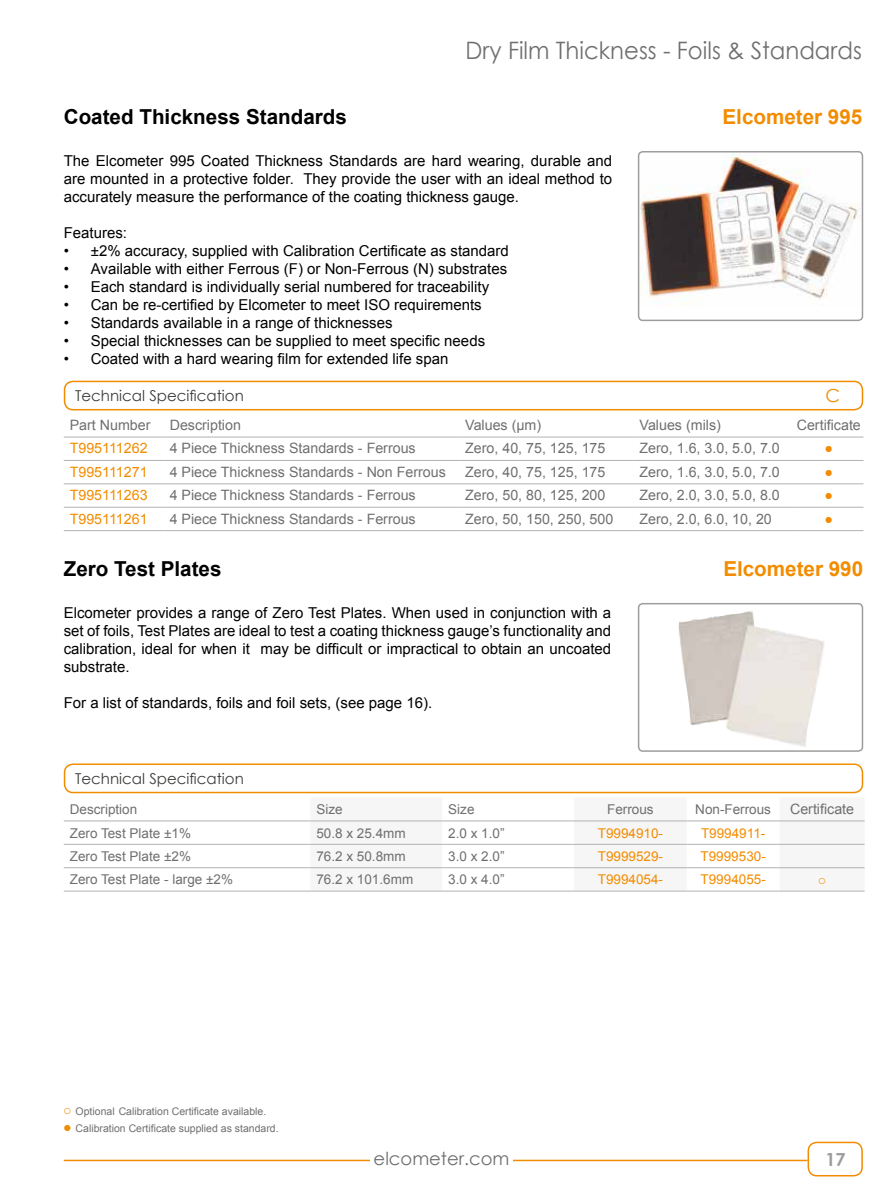
<style>
.page{position:relative;width:893px;height:1191px;background:#fff}
.page>*{position:absolute;margin:0;border:0;box-sizing:border-box;transform-origin:0 0}
.t1{font:24px "Century Gothic";color:#706f6f;scale:.95 1}
.t2{font:700 20.7px "Arial";color:#000}
.t3{font:700 20.7px "Arial";color:#f28c00}
.t4{font:18px "Century Gothic";color:#706f6f}
.t5{font:700 18px "Century Gothic";color:#9d9d9c}
.t6{font:18px "Century Gothic";color:#f28c00}
.t7{font:15px/18px "Arial";color:#000;text-align:justify}
.t8{font:15px "Century Gothic";color:#3c3c3b}
.t9{font:14.25px "Arial";color:#706f6f}
.t10{font:14.25px "Arial";color:#f28c00}
.t11{font:13.5px "Arial";color:#706f6f}
.t12{font:13.5px "Arial";color:#f28c00}
.t13{font:10.5px "Arial";color:#706f6f}
.s1{font-size:14.25px;color:#f28c00}
</style>
<div class="page">
<div style="left:807px;top:1141px;width:56px;height:35px;border:2px solid #f28c00;border-radius:9px"></div>
<hr style="left:64px;top:1159px;width:743px;height:2px;background:#f28c00">
<div style="left:370px;top:1141px;width:143px;height:48px;background:#fff"></div>
<div style="left:64px;top:381px;width:799px;height:29px;border:2px solid #f28c00;border-radius:9px"></div>
<hr style="left:64px;top:460px;width:100px;height:1px;background:#b3b2b2">
<hr style="left:164px;top:460px;width:295px;height:1px;background:#b3b2b2">
<hr style="left:459px;top:460px;width:175px;height:1px;background:#b3b2b2">
<hr style="left:634px;top:460px;width:160px;height:1px;background:#b3b2b2">
<hr style="left:794px;top:460px;width:69px;height:1px;background:#b3b2b2">
<hr style="left:64px;top:483px;width:100px;height:1px;background:#b3b2b2">
<hr style="left:164px;top:483px;width:295px;height:1px;background:#b3b2b2">
<hr style="left:459px;top:483px;width:175px;height:1px;background:#b3b2b2">
<hr style="left:634px;top:483px;width:160px;height:1px;background:#b3b2b2">
<hr style="left:794px;top:483px;width:69px;height:1px;background:#b3b2b2">
<hr style="left:64px;top:507px;width:100px;height:1px;background:#b3b2b2">
<hr style="left:164px;top:507px;width:295px;height:1px;background:#b3b2b2">
<hr style="left:459px;top:507px;width:175px;height:1px;background:#b3b2b2">
<hr style="left:634px;top:507px;width:160px;height:1px;background:#b3b2b2">
<hr style="left:794px;top:507px;width:69px;height:1px;background:#b3b2b2">
<hr style="left:64px;top:437px;width:100px;height:1px;background:#b3b2b2">
<hr style="left:164px;top:437px;width:295px;height:1px;background:#b3b2b2">
<hr style="left:459px;top:437px;width:175px;height:1px;background:#b3b2b2">
<hr style="left:634px;top:437px;width:160px;height:1px;background:#b3b2b2">
<hr style="left:794px;top:437px;width:69px;height:1px;background:#b3b2b2">
<hr style="left:64px;top:530px;width:100px;height:1px;background:#b3b2b2">
<hr style="left:164px;top:530px;width:295px;height:1px;background:#b3b2b2">
<hr style="left:459px;top:530px;width:175px;height:1px;background:#b3b2b2">
<hr style="left:634px;top:530px;width:160px;height:1px;background:#b3b2b2">
<hr style="left:794px;top:530px;width:69px;height:1px;background:#b3b2b2">
<img style="left:641px;top:154px;width:219px;height:149px">
<div style="left:638px;top:151px;width:225px;height:170px;border:2px solid #9d9d9c;border-radius:4px"></div>
<div style="left:64px;top:763px;width:799px;height:30px;border:2px solid #f28c00;border-radius:9px"></div>
<img style="left:678px;top:611px;width:147px;height:136px">
<div style="left:638px;top:603px;width:225px;height:149px;border:2px solid #9d9d9c;border-radius:4px"></div>
<svg style="left:310px;top:821px;width:555px;height:70px;fill:#f6f6f6"></svg>
<hr style="left:64px;top:820px;width:246px;height:1px;background:#b3b2b2">
<hr style="left:310px;top:820px;width:132px;height:1px;background:#b3b2b2">
<hr style="left:442px;top:820px;width:132px;height:1px;background:#b3b2b2">
<hr style="left:574px;top:820px;width:113px;height:1px;background:#b3b2b2">
<hr style="left:687px;top:820px;width:93px;height:1px;background:#b3b2b2">
<hr style="left:780px;top:820px;width:85px;height:1px;background:#b3b2b2">
<hr style="left:64px;top:844px;width:246px;height:1px;background:#b3b2b2">
<hr style="left:310px;top:844px;width:132px;height:1px;background:#b3b2b2">
<hr style="left:442px;top:844px;width:132px;height:1px;background:#b3b2b2">
<hr style="left:574px;top:844px;width:113px;height:1px;background:#b3b2b2">
<hr style="left:687px;top:844px;width:93px;height:1px;background:#b3b2b2">
<hr style="left:780px;top:844px;width:85px;height:1px;background:#b3b2b2">
<hr style="left:64px;top:867px;width:246px;height:1px;background:#b3b2b2">
<hr style="left:310px;top:867px;width:132px;height:1px;background:#b3b2b2">
<hr style="left:442px;top:867px;width:132px;height:1px;background:#b3b2b2">
<hr style="left:574px;top:867px;width:113px;height:1px;background:#b3b2b2">
<hr style="left:687px;top:867px;width:93px;height:1px;background:#b3b2b2">
<hr style="left:780px;top:867px;width:85px;height:1px;background:#b3b2b2">
<hr style="left:64px;top:891px;width:246px;height:1px;background:#b3b2b2">
<hr style="left:310px;top:891px;width:132px;height:1px;background:#b3b2b2">
<hr style="left:442px;top:891px;width:132px;height:1px;background:#b3b2b2">
<hr style="left:574px;top:891px;width:113px;height:1px;background:#b3b2b2">
<hr style="left:687px;top:891px;width:93px;height:1px;background:#b3b2b2">
<hr style="left:780px;top:891px;width:85px;height:1px;background:#b3b2b2">
<h1 class="t1" style="left:466px;top:34px;width:419px">Dry Film Thickness - Foils &amp; Standards</h1>
<h2 class="t2" style="left:64px;top:103px;width:285px">Coated Thickness Standards</h2>
<h2 class="t3" style="left:722px;top:103px;width:141px">Elcometer 995</h2>
<p class="t7" style="left:64px;top:152px;width:550px">The Elcometer 995 Coated Thickness Standards are hard wearing, durable and are mounted in a protective folder. They provide the user with an ideal method to accurately measure the performance of the coating thickness gauge.</p>
<p class="t7" style="left:64px;top:224px;width:65px">Features:</p>
<p class="t7" style="left:64px;top:242px;width:447px">• ±2% accuracy, supplied with Calibration Certificate as standard</p>
<p class="t7" style="left:64px;top:260px;width:445px">• Available with either Ferrous (F) or Non-Ferrous (N) substrates</p>
<p class="t7" style="left:64px;top:278px;width:427px">• Each standard is individually serial numbered for traceability</p>
<p class="t7" style="left:64px;top:296px;width:419px">• Can be re-certified by Elcometer to meet ISO requirements</p>
<p class="t7" style="left:64px;top:314px;width:330px">• Standards available in a range of thicknesses</p>
<p class="t7" style="left:64px;top:332px;width:423px">• Special thicknesses can be supplied to meet specific needs</p>
<p class="t7" style="left:64px;top:350px;width:386px">• Coated with a hard wearing film for extended life span</p>
<p class="t6" style="left:826px;top:383px;width:16px">C</p>
<p class="t8" style="left:75px;top:385px;width:170px">Technical Specification</p>
<p class="t9" style="left:70px;top:416px;width:82px">Part Number</p>
<p class="t9" style="left:170px;top:416px;width:73px">Description</p>
<p class="t9" style="left:465px;top:416px;width:78px">Values (μm)</p>
<p class="t9" style="left:640px;top:416px;width:83px">Values (mils)</p>
<p class="t9" style="left:797px;top:416px;width:66px">Certificate</p>
<p class="t10" style="left:70px;top:439px;width:79px">T995111262</p>
<p class="t9" style="left:170px;top:439px;width:248px">4 Piece Thickness Standards - Ferrous</p>
<p class="t9" style="left:465px;top:439px;width:142px">Zero, 40, 75, 125, 175</p>
<p class="t9" style="left:640px;top:439px;width:142px">Zero, 1.6, 3.0, 5.0, 7.0</p>
<p class="t10" style="left:824px;top:439px;width:10px">●</p>
<p class="t10" style="left:70px;top:462px;width:79px">T995111271</p>
<p class="t9" style="left:170px;top:462px;width:278px">4 Piece Thickness Standards - Non Ferrous</p>
<p class="t9" style="left:465px;top:462px;width:142px">Zero, 40, 75, 125, 175</p>
<p class="t9" style="left:640px;top:462px;width:142px">Zero, 1.6, 3.0, 5.0, 7.0</p>
<p class="t10" style="left:824px;top:462px;width:10px">●</p>
<p class="t10" style="left:70px;top:486px;width:79px">T995111263</p>
<p class="t9" style="left:170px;top:486px;width:248px">4 Piece Thickness Standards - Ferrous</p>
<p class="t9" style="left:465px;top:486px;width:142px">Zero, 50, 80, 125, 200</p>
<p class="t9" style="left:640px;top:486px;width:142px">Zero, 2.0, 3.0, 5.0, 8.0</p>
<p class="t10" style="left:824px;top:486px;width:10px">●</p>
<p class="t10" style="left:70px;top:509px;width:79px">T995111261</p>
<p class="t9" style="left:170px;top:509px;width:248px">4 Piece Thickness Standards - Ferrous</p>
<p class="t9" style="left:465px;top:509px;width:150px">Zero, 50, 150, 250, 500</p>
<p class="t9" style="left:640px;top:509px;width:134px">Zero, 2.0, 6.0, 10, 20</p>
<p class="t10" style="left:824px;top:509px;width:10px">●</p>
<h2 class="t2" style="left:64px;top:555px;width:159px">Zero Test Plates</h2>
<p class="t7" style="left:64px;top:604px;width:549px">Elcometer provides a range of Zero Test Plates. When used in conjunction with a set of foils, Test Plates are ideal to test a coating thickness gauge’s functionality and calibration, ideal for when it may be difficult or impractical to obtain an uncoated substrate.</p>
<p class="t7" style="left:64px;top:694px;width:370px">For a list of standards, foils and foil sets, (see page 16).</p>
<p class="t8" style="left:75px;top:768px;width:170px">Technical Specification</p>
<h2 class="t3" style="left:723px;top:555px;width:141px">Elcometer 990</h2>
<p class="t11" style="left:70px;top:800px;width:69px">Description</p>
<p class="t11" style="left:316px;top:800px;width:28px">Size</p>
<p class="t11" style="left:448px;top:800px;width:28px">Size</p>
<p class="t11" style="left:607px;top:800px;width:48px">Ferrous</p>
<p class="t11" style="left:695px;top:800px;width:77px">Non-Ferrous</p>
<p class="t9" style="left:790px;top:800px;width:66px">Certificate</p>
<p class="t11" style="left:70px;top:824px;width:123px">Zero Test Plate ±1%</p>
<p class="t11" style="left:316px;top:824px;width:91px">50.8 x 25.4mm</p>
<p class="t11" style="left:448px;top:824px;width:58px">2.0 x 1.0”</p>
<p class="t12" style="left:598px;top:824px;width:67px">T9994910-</p>
<p class="t12" style="left:701px;top:824px;width:66px">T9994911-</p>
<p class="t11" style="left:70px;top:847px;width:123px">Zero Test Plate ±2%</p>
<p class="t11" style="left:316px;top:847px;width:91px">76.2 x 50.8mm</p>
<p class="t11" style="left:448px;top:847px;width:58px">3.0 x 2.0”</p>
<p class="t12" style="left:598px;top:847px;width:67px">T9999529-</p>
<p class="t12" style="left:700px;top:847px;width:67px">T9999530-</p>
<p class="t11" style="left:70px;top:870px;width:165px">Zero Test Plate - large ±2%</p>
<p class="t11" style="left:316px;top:870px;width:98px">76.2 x 101.6mm</p>
<p class="t11" style="left:448px;top:870px;width:58px">3.0 x 4.0”</p>
<p class="t12" style="left:598px;top:870px;width:67px">T9994054-</p>
<p class="t12" style="left:700px;top:870px;width:67px">T9994055-</p>
<p class="t10" style="left:818px;top:870px;width:10px">○</p>
<p class="t13" style="left:63px;top:1104px;width:205px"><span class="s1">○</span> Optional Calibration Certificate available.</p>
<p class="t13" style="left:63px;top:1121px;width:217px"><span class="s1">●</span> Calibration Certificate supplied as standard.</p>
<p class="t4" style="left:374px;top:1145px;width:137px">elcometer.com</p>
<p class="t5" style="left:825px;top:1145px;width:21px">17</p>
</div>
